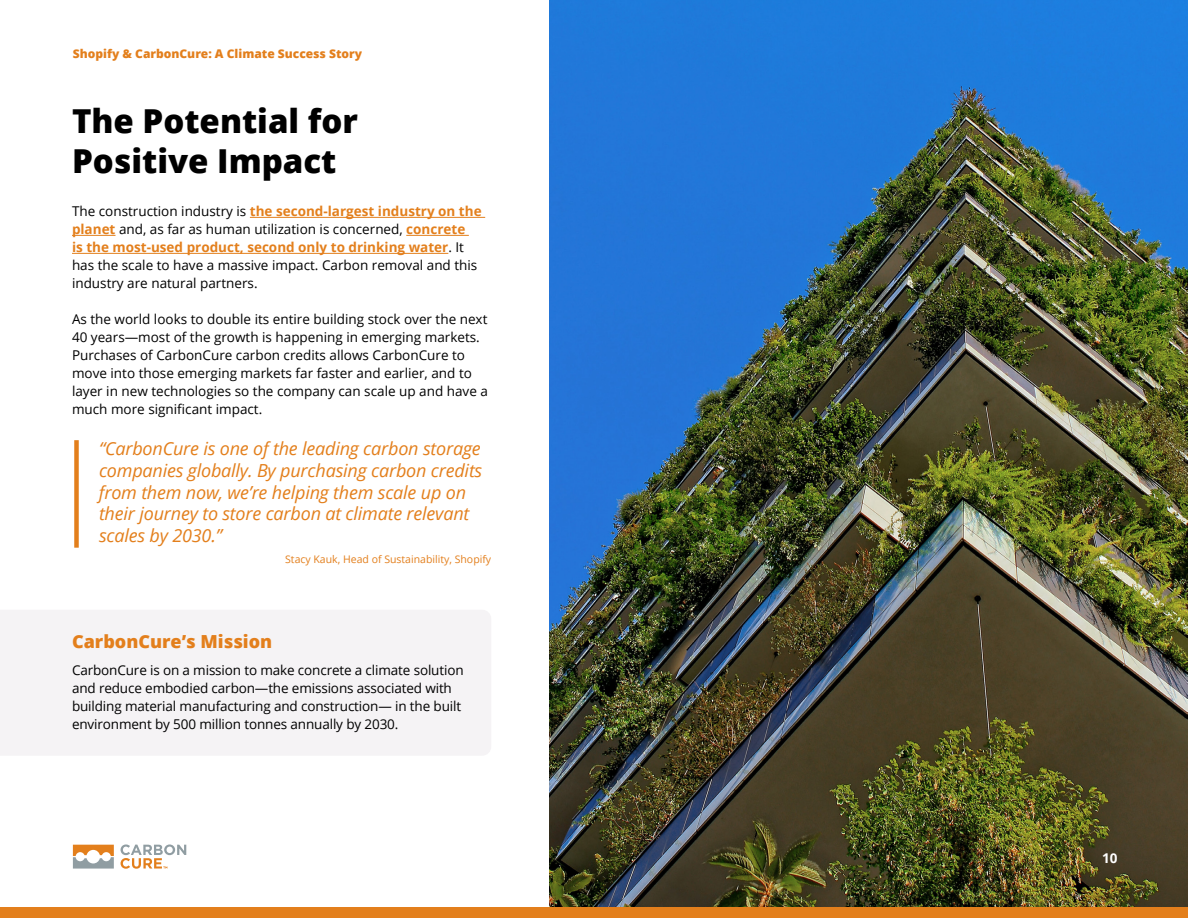
<style>
.page{position:relative;width:1188px;height:918px;background:#fff}
.page>*{position:absolute;margin:0;border:0;box-sizing:border-box;transform-origin:0 0}
.t1{font:800 33px/39.6px "Open Sans";color:#000}
.t2{font:italic 18px/21.6px "Open Sans";letter-spacing:-.01em;color:#e37f1c}
.t3{font:800 18px "Open Sans";color:#e37f1c}
.t4{font:13.5px/18px "Open Sans";color:#000}
.t5{font:700 13.5px "Open Sans";color:#fff}
.t6{font:800 12px "Open Sans";color:#e37f1c}
.t7{font:10.5px "Open Sans";color:#e37f1c}
.s1{font-weight:700;color:#e37f1c}
</style>
<div class="page">
<img style="left:549px;top:0;width:639px;height:907px">
<svg style="left:73px;top:845px;width:41px;height:24px"></svg>
<svg style="left:121px;top:844px;width:65px;height:25px"></svg>
<div style="left:0;top:907px;width:1188px;height:11px;background:#e37f1c"></div>
<hr style="left:250px;top:217px;width:235px;height:1px;background:#e37f1c">
<hr style="left:72px;top:235px;width:44px;height:1px;background:#e37f1c">
<hr style="left:406px;top:235px;width:63px;height:1px;background:#e37f1c">
<hr style="left:72px;top:253px;width:376px;height:1px;background:#e37f1c">
<div style="left:74px;top:440px;width:5px;height:108px;background:#e37f1c"></div>
<div style="left:0;top:610px;width:491px;height:145px;background:#f5f3f5"></div>
<p class="t6" style="left:73px;top:48px;width:291px">Shopify &amp; CarbonCure: A Climate Success Story</p>
<h1 class="t1" style="left:72px;top:105px;width:287px">The Potential for<br>Positive Impact</h1>
<p class="t4" style="left:72px;top:204px;width:411px">The construction industry is <span class="s1">the second-largest industry on the planet</span> and, as far as human utilization is concerned, <span class="s1">concrete<br>is the most-used product, second only to drinking water</span>. It has the scale to have a massive impact. Carbon removal and this industry are natural partners.</p>
<p class="t4" style="left:72px;top:310px;width:417px">As the world looks to double its entire building stock over the next 40 years—most of the growth is happening in emerging markets.<br>Purchases of CarbonCure carbon credits allows CarbonCure to move into those emerging markets far faster and earlier, and to layer in new technologies so the company can scale up and have a much more signi昀椀cant impact.</p>
<h2 class="t2" style="left:99px;top:438px;width:385px">“CarbonCure is one of the leading carbon storage companies globally. By purchasing carbon credits from them now, we’re helping them scale up on their journey to store carbon at climate relevant scales by 2030.”</h2>
<p class="t7" style="left:285px;top:555px;width:208px">Stacy Kauk, Head of Sustainability, Shopify</p>
<h2 class="t3" style="left:72px;top:634px;width:202px">CarbonCure’s Mission</h2>
<p class="t4" style="left:72px;top:662px;width:393px">CarbonCure is on a mission to make concrete a climate solution and reduce embodied carbon—the emissions associated with building material manufacturing and construction— in the built environment by 500 million tonnes annually by 2030.</p>
<p class="t5" style="left:1102px;top:853px;width:17px">10</p>
</div>
